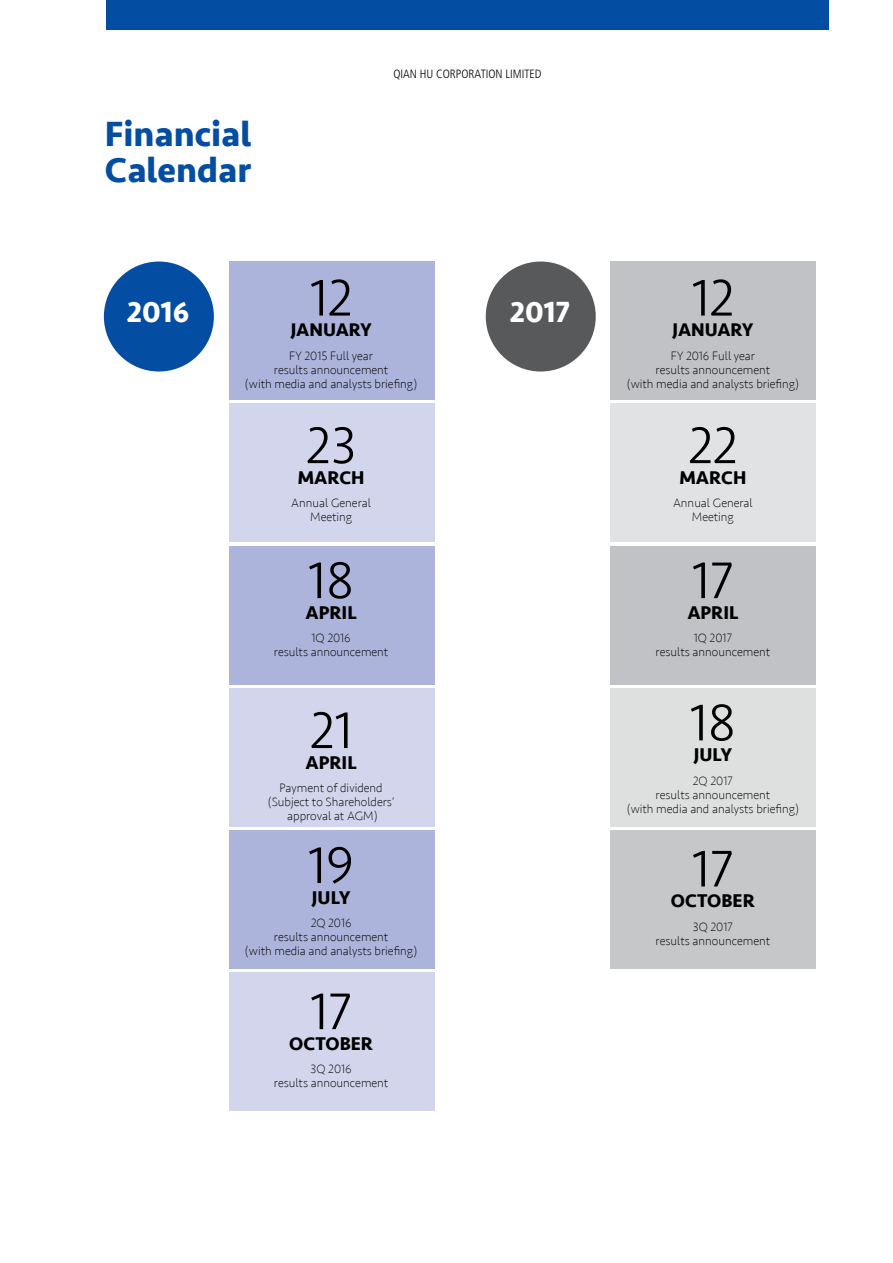
<style>
.page{position:relative;width:893px;height:1263px;background:#fff}
.page>*{position:absolute;margin:0;border:0;box-sizing:border-box;transform-origin:0 0}
.t1{font:300 53.4px "Seravek";color:#000}
.t2{font:700 36px/36px "Seravek";color:#034ea2}
.t3{font:700 30px "Seravek";color:#fff}
.t4{font:700 18.9px "Seravek";color:#000}
.t5{font:200 12.6px/14.1px "Seravek";color:#000;text-align:center}
.t6{font:300 condensed 12px "Frutiger";color:#000}
</style>
<div class="page">
<div style="left:104px;top:261px;width:110px;height:110px;background:#034ea2;border-radius:50%"></div>
<div style="left:486px;top:261px;width:110px;height:110px;background:#58595b;border-radius:50%"></div>
<div style="left:229px;top:261px;width:206px;height:139px;background:#adb4db"></div>
<div style="left:610px;top:261px;width:206px;height:139px;background:#c1c2c5"></div>
<div style="left:229px;top:546px;width:206px;height:138px;background:#adb4db"></div>
<div style="left:610px;top:546px;width:206px;height:138px;background:#c1c2c5"></div>
<div style="left:229px;top:830px;width:206px;height:139px;background:#adb4db"></div>
<div style="left:610px;top:688px;width:206px;height:138px;background:#dee0e0"></div>
<div style="left:229px;top:404px;width:206px;height:138px;background:#d2d5eb"></div>
<div style="left:610px;top:404px;width:206px;height:138px;background:#e1e2e3"></div>
<div style="left:229px;top:688px;width:206px;height:138px;background:#d2d5eb"></div>
<div style="left:229px;top:972px;width:206px;height:139px;background:#d2d5eb"></div>
<div style="left:610px;top:830px;width:206px;height:138px;background:#c6c7c9"></div>
<div style="left:106px;top:0;width:723px;height:29px;background:#034ea2"></div>
<h2 class="t2" style="left:105px;top:115px;width:148px">Financial<br>Calendar</h2>
<p class="t6" style="left:393px;top:67px;width:150px">QIAN HU CORPORATION LIMITED</p>
<h3 class="t3" style="left:127px;top:288px;width:64px">2016</h3>
<h1 class="t1" style="left:310px;top:266px;width:44px">12</h1>
<h3 class="t4" style="left:291px;top:315px;width:82px">JANUARY</h3>
<p class="t5" style="left:245px;top:349px;width:174px">FY 2015 Full year<br>results announcement<br>(with media and analysts briefing)</p>
<h1 class="t1" style="left:306px;top:414px;width:52px">23</h1>
<h3 class="t4" style="left:298px;top:462px;width:68px">MARCH</h3>
<p class="t5" style="left:291px;top:496px;width:81px">Annual General<br>Meeting</p>
<h1 class="t1" style="left:308px;top:549px;width:48px">18</h1>
<h3 class="t4" style="left:306px;top:597px;width:53px">APRIL</h3>
<p class="t5" style="left:274px;top:631px;width:116px">1Q 2016<br>results announcement</p>
<h1 class="t1" style="left:310px;top:699px;width:44px">21</h1>
<h3 class="t4" style="left:306px;top:747px;width:53px">APRIL</h3>
<p class="t5" style="left:268px;top:781px;width:128px">Payment of dividend (Subject to Shareholders’ approval at AGM)</p>
<h1 class="t1" style="left:308px;top:834px;width:48px">19</h1>
<h3 class="t4" style="left:312px;top:882px;width:40px">JULY</h3>
<p class="t5" style="left:245px;top:916px;width:174px">2Q 2016<br>results announcement<br>(with media and analysts briefing)</p>
<h1 class="t1" style="left:310px;top:980px;width:44px">17</h1>
<h3 class="t4" style="left:289px;top:1028px;width:85px">OCTOBER</h3>
<p class="t5" style="left:274px;top:1062px;width:116px">3Q 2016<br>results announcement</p>
<h3 class="t3" style="left:510px;top:288px;width:62px">2017</h3>
<h1 class="t1" style="left:692px;top:266px;width:44px">12</h1>
<h3 class="t4" style="left:672px;top:315px;width:82px">JANUARY</h3>
<p class="t5" style="left:627px;top:349px;width:174px">FY 2016 Full year<br>results announcement<br>(with media and analysts briefing)</p>
<h1 class="t1" style="left:688px;top:414px;width:51px">22</h1>
<h3 class="t4" style="left:679px;top:462px;width:68px">MARCH</h3>
<p class="t5" style="left:673px;top:496px;width:81px">Annual General<br>Meeting</p>
<h1 class="t1" style="left:692px;top:549px;width:44px">17</h1>
<h3 class="t4" style="left:687px;top:597px;width:53px">APRIL</h3>
<p class="t5" style="left:656px;top:631px;width:116px">1Q 2017<br>results announcement</p>
<h1 class="t1" style="left:690px;top:691px;width:48px">18</h1>
<h3 class="t4" style="left:694px;top:739px;width:40px">JULY</h3>
<p class="t5" style="left:627px;top:773px;width:174px">2Q 2017<br>results announcement<br>(with media and analysts briefing)</p>
<h1 class="t1" style="left:692px;top:837px;width:44px">17</h1>
<h3 class="t4" style="left:671px;top:885px;width:85px">OCTOBER</h3>
<p class="t5" style="left:656px;top:919px;width:116px">3Q 2017<br>results announcement</p>
</div>
